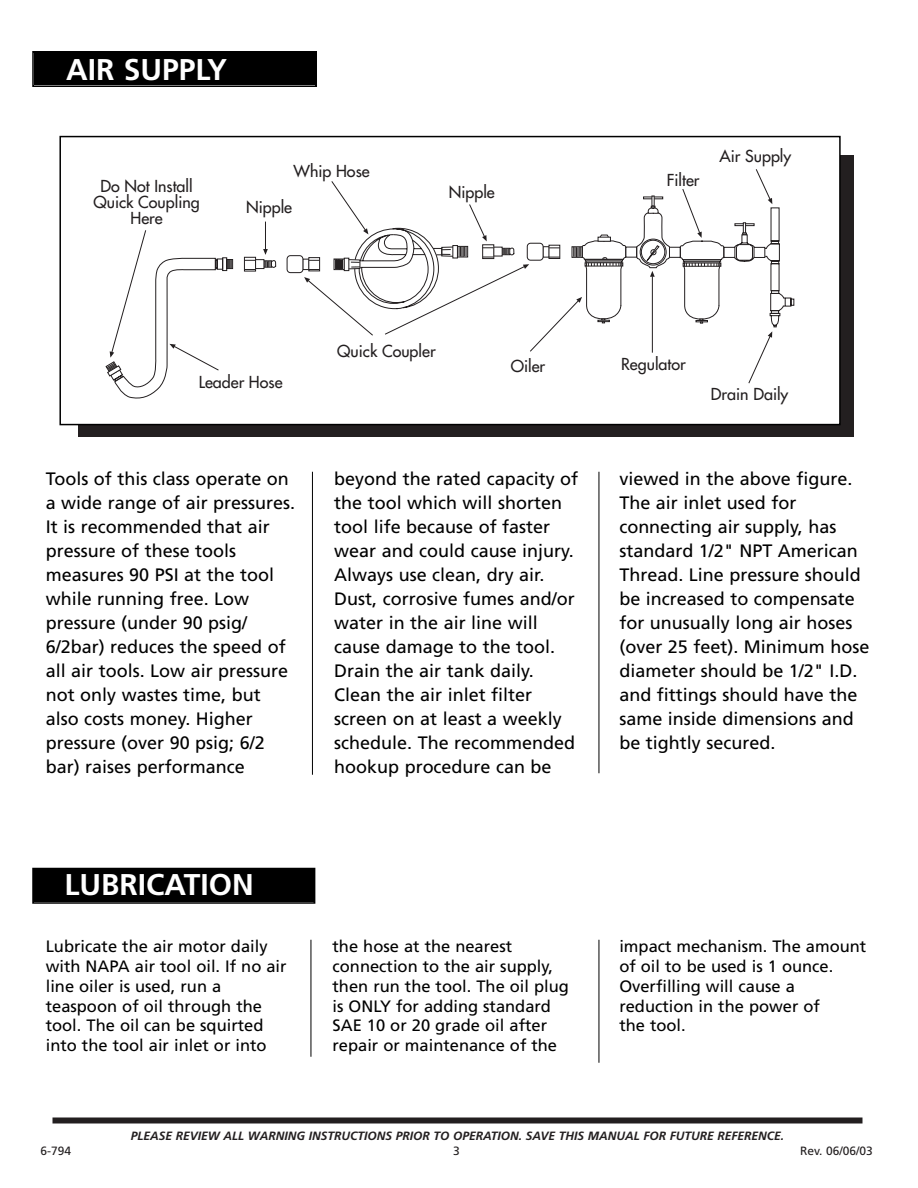
<style>
.page{position:relative;width:918px;height:1188px;background:#fff}
.page>*{position:absolute;margin:0;border:0;box-sizing:border-box;transform-origin:0 0}
.t1{font:700 30px "Frutiger";color:#fff}
.t2{font:18px/24px "Frutiger";color:#000}
.t3{font:16.5px/19.8px "Frutiger";color:#000}
.t4{font:16.05px/16px "Futura";color:#231f20;text-align:center}
.t5{font:italic 700 12px "Frutiger";color:#231f20}
.t6{font:12px "Frutiger";color:#231f20}
</style>
<div class="page">
<div style="left:52px;top:1118px;width:810px;height:6px;background:#231f20"></div>
<div style="left:79px;top:155px;width:775px;height:282px;background:#231f20"></div>
<div style="left:61px;top:137px;width:778px;height:287px;background:#fff"></div>
<div style="left:59px;top:136px;width:782px;height:289px;border:2px solid #000"></div>
<hr style="left:652px;top:276px;width:1px;height:77px;background:#231f20">
<div style="left:255px;top:259px;width:9px;height:10px;background:#fff;border:1px solid #231f20"></div>
<svg style="left:244px;top:257px;width:12px;height:14px"></svg>
<svg style="left:263px;top:221px;width:14px;height:47px"></svg>
<div style="left:287px;top:255px;width:16px;height:18px;background:#fff;border:1px solid #231f20;border-radius:3px"></div>
<svg style="left:105px;top:230px;width:128px;height:169px"></svg>
<div style="left:669px;top:247px;width:12px;height:11px;background:#fff;border:1px solid #231f20"></div>
<svg style="left:680px;top:189px;width:44px;height:134px"></svg>
<svg style="left:304px;top:181px;width:322px;height:171px"></svg>
<div style="left:724px;top:247px;width:11px;height:11px;background:#fff;border:1px solid #231f20"></div>
<svg style="left:636px;top:196px;width:34px;height:81px"></svg>
<svg style="left:734px;top:169px;width:61px;height:215px"></svg>
<div style="left:34px;top:52px;width:282px;height:34px;background:#000"></div>
<div style="left:32px;top:51px;width:285px;height:36px;border:2px solid #000"></div>
<hr style="left:599px;top:940px;width:1px;height:123px;background:#000">
<hr style="left:311px;top:940px;width:1px;height:117px;background:#000">
<div style="left:34px;top:869px;width:280px;height:33px;background:#000"></div>
<div style="left:32px;top:868px;width:283px;height:36px;border:2px solid #000"></div>
<hr style="left:312px;top:472px;width:1px;height:303px;background:#000">
<hr style="left:599px;top:472px;width:1px;height:301px;background:#000">
<p class="t1" style="left:66px;top:57px;width:162px">AIR SUPPLY</p>
<p class="t4" style="left:93px;top:179px;width:108px">Do Not Install<br>Quick Coupling<br>Here</p>
<p class="t4" style="left:294px;top:164px;width:78px">Whip Hose</p>
<p class="t4" style="left:246px;top:201px;width:48px">Nipple</p>
<p class="t4" style="left:449px;top:185px;width:48px">Nipple</p>
<p class="t4" style="left:199px;top:375px;width:85px">Leader Hose</p>
<p class="t4" style="left:337px;top:344px;width:100px">Quick Coupler</p>
<p class="t4" style="left:511px;top:359px;width:36px">Oiler</p>
<p class="t4" style="left:667px;top:173px;width:34px">Filter</p>
<p class="t4" style="left:719px;top:149px;width:73px">Air Supply</p>
<p class="t4" style="left:621px;top:357px;width:66px">Regulator</p>
<p class="t4" style="left:711px;top:387px;width:79px">Drain Daily</p>
<p class="t2" style="left:334px;top:468px;width:245px">beyond the rated capacity of the tool which will shorten tool life because of faster wear and could cause injury.<br>Always use clean, dry air.<br>Dust, corrosive fumes and/or water in the air line will cause damage to the tool.<br>Drain the air tank daily.<br>Clean the air inlet filter screen on at least a weekly schedule. The recommended hookup procedure can be</p>
<p class="t2" style="left:46px;top:468px;width:251px">Tools of this class operate on a wide range of air pressures.<br>It is recommended that air pressure of these tools measures 90 PSI at the tool while running free. Low pressure (under 90 psig/<br>6/2bar) reduces the speed of all air tools. Low air pressure not only wastes time, but also costs money. Higher pressure (over 90 psig; 6/2 bar) raises performance</p>
<p class="t2" style="left:619px;top:468px;width:252px">viewed in the above figure.<br>The air inlet used for connecting air supply, has standard 1/2" NPT American<br>Thread. Line pressure should be increased to compensate for unusually long air hoses (over 25 feet). Minimum hose diameter should be 1/2" I.D. and fittings should have the same inside dimensions and be tightly secured.</p>
<p class="t1" style="left:65px;top:872px;width:191px">LUBRICATION</p>
<p class="t3" style="left:46px;top:938px;width:242px">Lubricate the air motor daily with NAPA air tool oil. If no air line oiler is used, run a teaspoon of oil through the tool. The oil can be squirted into the tool air inlet or into</p>
<p class="t3" style="left:333px;top:938px;width:238px">the hose at the nearest connection to the air supply, then run the tool. The oil plug is ONLY for adding standard<br>SAE 10 or 20 grade oil after repair or maintenance of the</p>
<p class="t3" style="left:619px;top:938px;width:249px">impact mechanism. The amount of oil to be used is 1 ounce.<br>Overfilling will cause a reduction in the power of<br>the tool.</p>
<p class="t5" style="left:131px;top:1131px;width:655px">PLEASE REVIEW ALL WARNING INSTRUCTIONS PRIOR TO OPERATION. SAVE THIS MANUAL FOR FUTURE REFERENCE.</p>
<p class="t6" style="left:40px;top:1146px;width:32px">6-794</p>
<p class="t6" style="left:453px;top:1146px;width:8px">3</p>
<p class="t6" style="left:800px;top:1146px;width:74px">Rev. 06/06/03</p>
</div>
